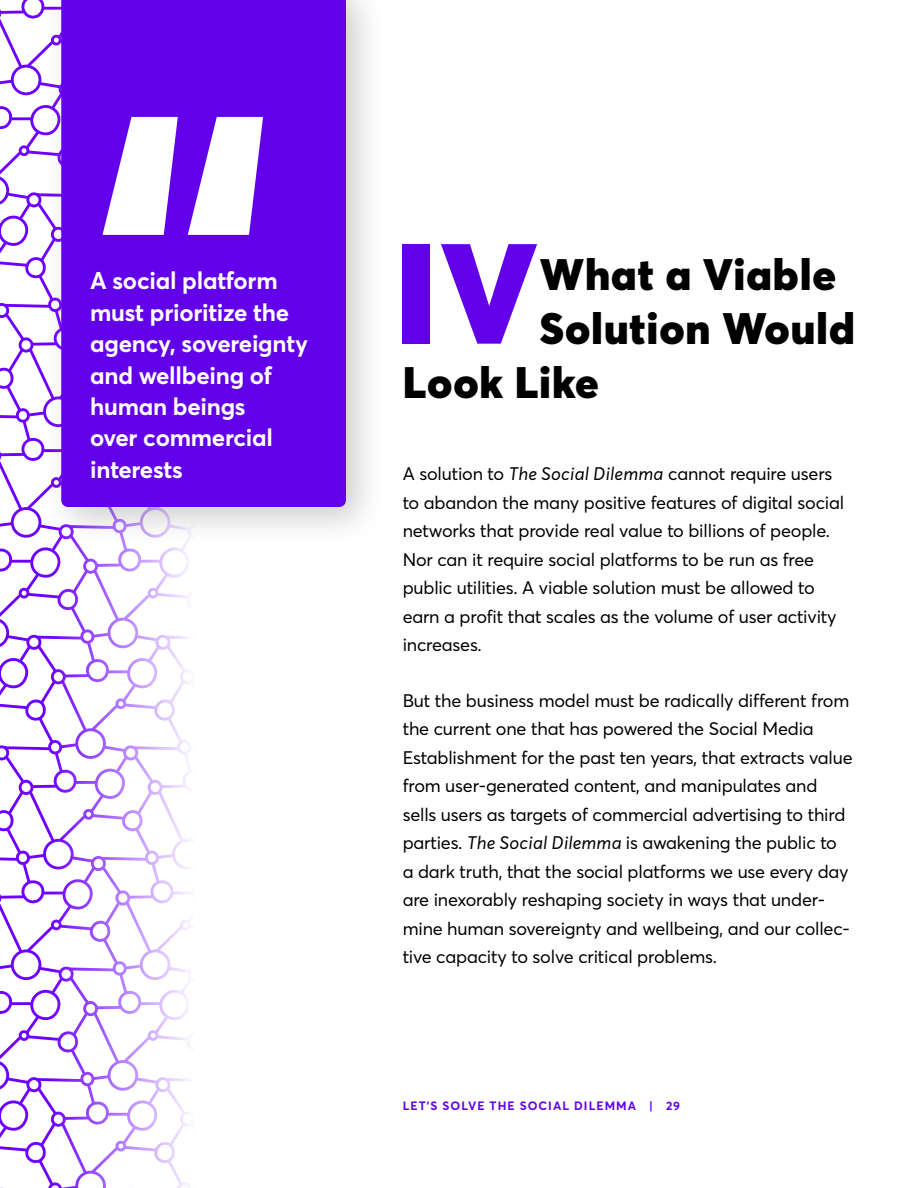
<style>
.page{position:relative;width:918px;height:1188px;background:#fff}
.page>*{position:absolute;margin:0;border:0;box-sizing:border-box;transform-origin:0 0}
.t1{font:700 453.6px "Averta";color:#fff}
.t2{font:900 140.1px "Averta";color:#6200ea}
.t3{font:900 43.5px "Averta";letter-spacing:.02em;color:#000}
.t4{font:700 24px/31.5px "Averta";letter-spacing:-.01em;color:#fff}
.t5{font:18px/28.5px "Averta";letter-spacing:-.01em;color:#000}
.t6{font:700 12px "Averta";letter-spacing:.085em;color:#6200ea}
.s1{font-style:italic}
</style>
<div class="page">
<svg style="left:0;top:0;width:51px;height:1188px"></svg>
<svg style="left:51px;top:548px;width:139px;height:640px"></svg>
<div style="left:42px;top:0;width:345px;height:548px;background:#000;opacity:.2"></div>
<div style="left:61px;top:0;width:285px;height:507px;background:#6200ea"></div>
<h1 class="t1" style="left:90px;top:-41px;width:188px">“</h1>
<h3 class="t4" style="left:90px;top:264px;width:219px">A social platform must prioritize the agency, sovereignty and wellbeing of human beings<br>over commercial interests</h3>
<h2 class="t2" style="left:395px;top:194px;width:144px">IV</h2>
<h3 class="t3" style="left:540px;top:243px;width:298px">What a Viable</h3>
<h3 class="t3" style="left:540px;top:297px;width:316px">Solution Would</h3>
<h3 class="t3" style="left:403px;top:351px;width:198px">Look Like</h3>
<p class="t5" style="left:403px;top:459px;width:443px">A solution to <span class="s1">The Social Dilemma</span> cannot require users to abandon the many positive features of digital social networks that provide real value to billions of people.<br>Nor can it require social platforms to be run as free public utilities. A viable solution must be allowed to earn a profit that scales as the volume of user activity increases.</p>
<p class="t5" style="left:403px;top:685px;width:452px">But the business model must be radically different from the current one that has powered the Social Media Establishment for the past ten years, that extracts value from user-generated content, and manipulates and sells users as targets of commercial advertising to third parties. <span class="s1">The Social Dilemma</span> is awakening the public to<br>a dark truth, that the social platforms we use every day are inexorably reshaping society in ways that under&shy;mine human sovereignty and wellbeing, and our collec&shy;tive capacity to solve critical problems.</p>
<p class="t6" style="left:403px;top:1097px;width:279px">LET’S SOLVE THE SOCIAL DILEMMA | 29</p>
</div>
